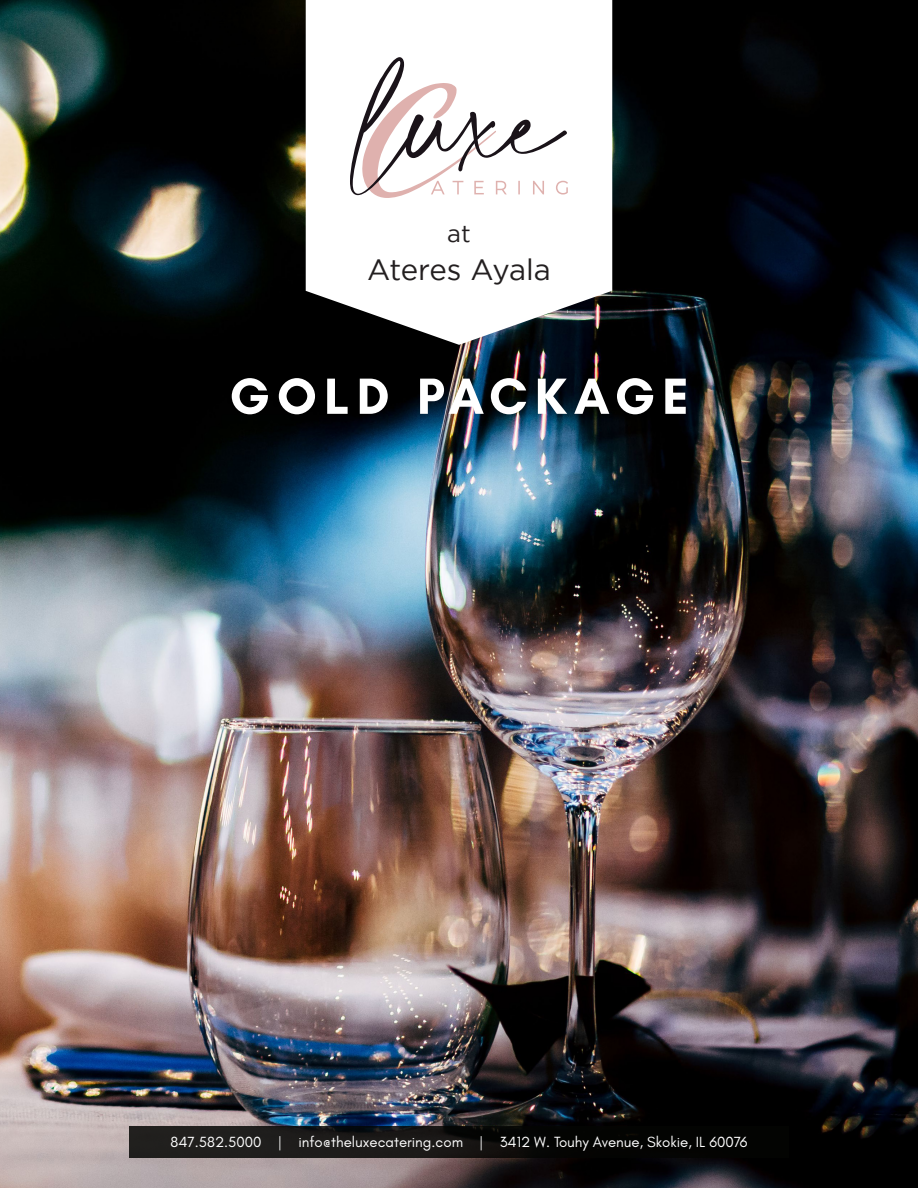
<style>
.page{position:relative;width:918px;height:1188px;background:#fff}
.page>*{position:absolute;margin:0;border:0;box-sizing:border-box;transform-origin:0 0}
.t1{font:700 51.75px "Glacial Indifference";letter-spacing:.14em;color:#fff}
.t2{font:29.4px "Gotham";letter-spacing:-.015em;color:#231f20}
.t3{font:24px "Gotham";color:#231f20}
.t4{font:15px "Glacial Indifference";color:#fff}
</style>
<div class="page">
<img style="left:0;top:0;width:918px;height:1188px">
<svg style="left:306px;top:0;width:306px;height:345px"></svg>
<svg style="left:350px;top:57px;width:218px;height:141px"></svg>
<div style="left:129px;top:1127px;width:660px;height:31px;background:linear-gradient(to right,#252322,#000)"></div>
<p class="t3" style="left:447px;top:220px;width:25px">at</p>
<p class="t2" style="left:367px;top:253px;width:185px">Ateres Ayala</p>
<p class="t1" style="left:229px;top:364px;width:461px">GOLD PACKAGE</p>
<p class="t4" style="left:171px;top:1133px;width:578px">847.582.5000 | info@theluxecatering.com | 3412 W. Touhy Avenue, Skokie, IL 60076</p>
</div>
